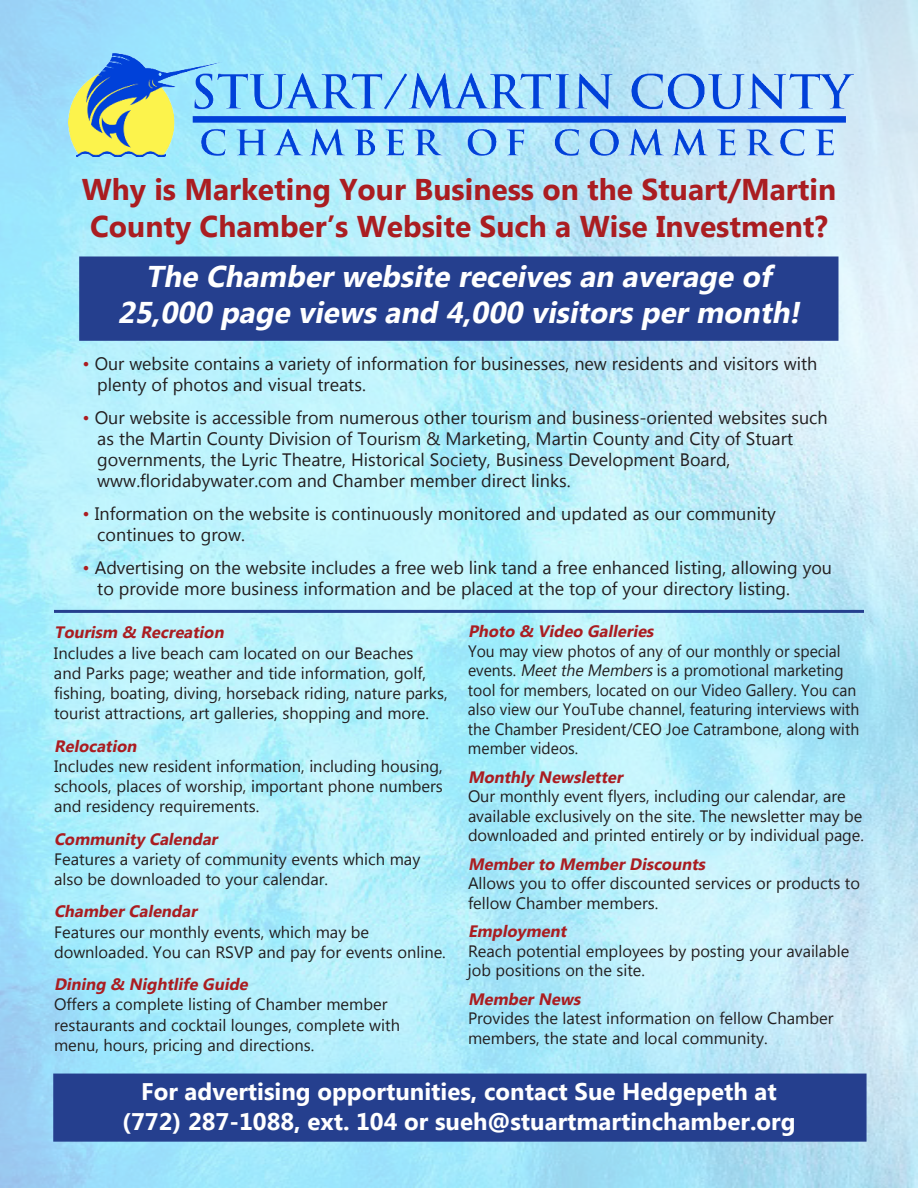
<style>
.page{position:relative;width:918px;height:1188px;background:#fff}
.page>*{position:absolute;margin:0;border:0;box-sizing:border-box;transform-origin:0 0}
.t1{font:700 30px/37.5px "Microsoft Tai Le";color:#aa1d21}
.t2{font:italic 700 30px/36px "Microsoft Tai Le";color:#fff;text-align:center}
.t3{font:700 24px/30px "Microsoft Tai Le";color:#fff;text-align:center}
.t4{font:18px/21px "Microsoft Tai Le";color:#231f20}
.t5{font:16.5px/20.2px "Microsoft Tai Le";color:#231f20}
.t6{font:16.5px/19.5px "Microsoft Tai Le";color:#231f20;scale:.95 1}
.t7{font:italic 700 16.5px "Microsoft Tai Le";color:#aa1d21}
.s1{color:#aa1d21}
.s2{font-style:italic}
</style>
<div class="page">
<img style="left:0;top:0;width:918px;height:1188px">
<img style="left:68px;top:54px;width:785px;height:102px">
<div style="left:79px;top:256px;width:760px;height:85px;background:#253f8e;border:2px solid #253f8e"></div>
<hr style="left:54px;top:610px;width:810px;height:3px;background:#253f8e">
<div style="left:53px;top:1074px;width:814px;height:68px;background:#253f8e;border:2px solid #253f8e"></div>
<h1 class="t1" style="left:82px;top:173px;width:756px">Why is Marketing Your Business on the Stuart/Martin<br>County Chamber’s Website Such a Wise Investment?</h1>
<h1 class="t2" style="left:117px;top:261px;width:689px">The Chamber website receives an average of<br>25,000 page views and 4,000 visitors per month!</h1>
<p class="t4" style="left:97px;top:355px;width:722px;text-indent:-15px"><span class="s1">•</span> Our website contains a variety of information for businesses, new residents and visitors with plenty of photos and visual treats.</p>
<p class="t4" style="left:97px;top:409px;width:732px;text-indent:-15px"><span class="s1">•</span> Our website is accessible from numerous other tourism and business-oriented websites such as the Martin County Division of Tourism &amp; Marketing, Martin County and City of Stuart governments, the Lyric Theatre, Historical Society, Business Development Board, www.floridabywater.com and Chamber member direct links.</p>
<p class="t4" style="left:97px;top:505px;width:680px;text-indent:-15px"><span class="s1">•</span> Information on the website is continuously monitored and updated as our community continues to grow.</p>
<p class="t4" style="left:97px;top:559px;width:736px;text-indent:-15px"><span class="s1">•</span> Advertising on the website includes a free web link tand a free enhanced listing, allowing you to provide more business information and be placed at the top of your directory listing.</p>
<p class="t7" style="left:468px;top:625px;width:190px">Photo &amp; Video Galleries</p>
<p class="t6" style="left:468px;top:643px;width:414px">You may view photos of any of our monthly or special events. <span class="s2">Meet the Members</span> is a promotional marketing tool for members, located on our Video Gallery. You can also view our YouTube channel, featuring interviews with the Chamber President/CEO Joe Catrambone, along with member videos.</p>
<p class="t7" style="left:468px;top:770px;width:159px">Monthly Newsletter</p>
<p class="t5" style="left:468px;top:788px;width:398px;line-height:19.5px">Our monthly event flyers, including our calendar, are available exclusively on the site. The newsletter may be downloaded and printed entirely or by individual page.</p>
<p class="t7" style="left:468px;top:857px;width:241px">Member to Member Discounts</p>
<p class="t5" style="left:468px;top:875px;width:394px;line-height:19.5px">Allows you to offer discounted services or products to fellow Chamber members.</p>
<p class="t7" style="left:468px;top:925px;width:103px">Employment</p>
<p class="t5" style="left:468px;top:943px;width:383px;line-height:19.5px">Reach potential employees by posting your available job positions on the site.</p>
<p class="t7" style="left:468px;top:992px;width:117px">Member News</p>
<p class="t5" style="left:468px;top:1010px;width:367px;line-height:19.5px">Provides the latest information on fellow Chamber members, the state and local community.</p>
<h2 class="t3" style="left:122px;top:1079px;width:675px">For advertising opportunities, contact Sue Hedgepeth at (772) 287-1088, ext. 104 or sueh@stuartmartinchamber.org</h2>
<p class="t7" style="left:54px;top:626px;width:174px">Tourism &amp; Recreation</p>
<p class="t5" style="left:54px;top:644px;width:395px">Includes a live beach cam located on our Beaches<br>and Parks page; weather and tide information, golf, fishing, boating, diving, horseback riding, nature parks, tourist attractions, art galleries, shopping and more.</p>
<p class="t7" style="left:54px;top:739px;width:87px">Relocation</p>
<p class="t5" style="left:54px;top:757px;width:390px;text-align:justify">Includes new resident information, including housing, schools, places of worship, important phone numbers and residency requirements.</p>
<p class="t7" style="left:54px;top:832px;width:168px">Community Calendar</p>
<p class="t5" style="left:54px;top:850px;width:368px">Features a variety of community events which may also be downloaded to your calendar.</p>
<p class="t7" style="left:54px;top:905px;width:147px">Chamber Calendar</p>
<p class="t5" style="left:54px;top:923px;width:393px">Features our monthly events, which may be downloaded. You can RSVP and pay for events online.</p>
<p class="t7" style="left:54px;top:978px;width:198px">Dining &amp; Nightlife Guide</p>
<p class="t5" style="left:54px;top:996px;width:348px">Offers a complete listing of Chamber member restaurants and cocktail lounges, complete with menu, hours, pricing and directions.</p>
</div>
